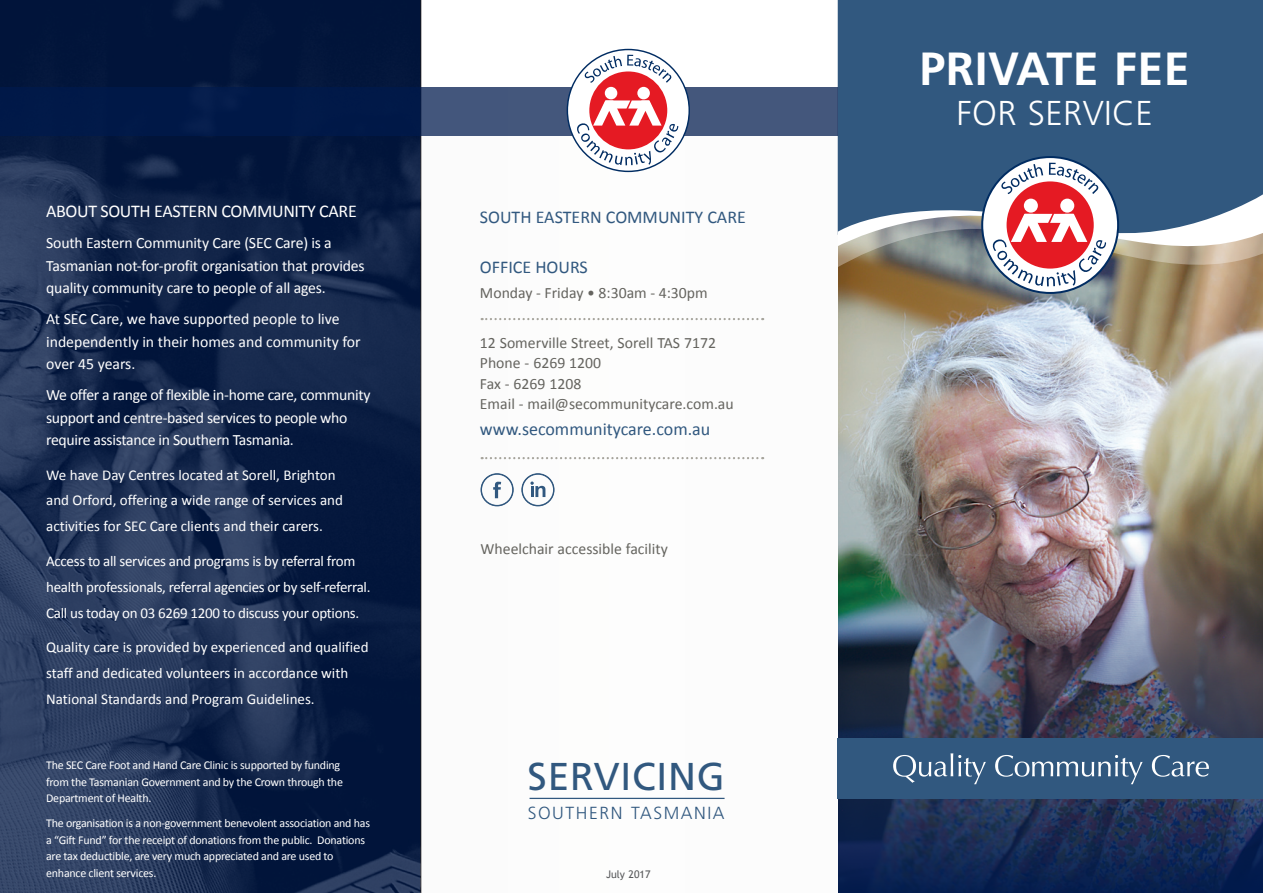
<style>
.page{position:relative;width:1263px;height:893px;background:#fff}
.page>*{position:absolute;margin:0;border:0;box-sizing:border-box;transform-origin:0 0}
.t1{font:700 46.5px "Frutiger";letter-spacing:.01em;color:#fff}
.t2{font:38.85px "Frutiger";letter-spacing:.02em;color:#31587f}
.t3{font:300 34.5px "Frutiger";letter-spacing:.01em;color:#fff}
.t4{font:18px "Calibri";color:#31587f}
.t5{font:18px "Calibri";letter-spacing:-.02em;color:#fff}
.t6{font:300 17.55px "Frutiger";letter-spacing:.09em;color:#31587f}
.t7{font:15.75px/22.5px "Calibri";letter-spacing:-.01em;color:#fff}
.t8{font:15.75px/20.5px "Calibri";color:#65645f}
.t9{font:15px/26px "Calibri";letter-spacing:-.005em;color:#fff}
.t10{font:12px/16.5px "Calibri";letter-spacing:-.02em;color:#fff}
.t11{font:10.5px "Trebuchet MS";color:#57585a}
</style>
<div class="page">
<img style="left:838px;top:286px;width:425px;height:256px">
<img style="left:838px;top:542px;width:425px;height:351px">
<div style="left:838px;top:0;width:425px;height:163px;background:#31587f"></div>
<svg style="left:982px;top:157px;width:136px;height:136px"></svg>
<svg style="left:838px;top:163px;width:425px;height:123px"></svg>
<div style="left:838px;top:739px;width:425px;height:60px;background:#31587f"></div>
<svg style="left:893px;top:753px;width:316px;height:31px"></svg>
<svg style="left:0;top:0;width:421px;height:893px;background:#15284c"></svg>
<svg style="left:0;top:88px;width:838px;height:48px;background:#1c325d"></svg>
<svg style="left:482px;top:318px;width:281px;height:2px"></svg>
<svg style="left:482px;top:457px;width:281px;height:2px"></svg>
<div style="left:567px;top:50px;width:122px;height:121px;background:#fff;border-radius:50%"></div>
<svg style="left:584px;top:55px;width:88px;height:28px"></svg>
<div style="left:589px;top:71px;width:78px;height:78px;background:#e51a23;border-radius:50%"></div>
<div style="left:605px;top:87px;width:12px;height:12px;background:#fff;border-radius:50%"></div>
<div style="left:637px;top:87px;width:13px;height:12px;background:#fff;border-radius:50%"></div>
<svg style="left:576px;top:100px;width:102px;height:65px"></svg>
<svg style="left:480px;top:473px;width:34px;height:33px"></svg>
<svg style="left:521px;top:473px;width:33px;height:33px"></svg>
<hr style="left:529px;top:798px;width:195px;height:1px;background:#31587f">
<p class="t5" style="left:46px;top:200px;width:312px">ABOUT SOUTH EASTERN COMMUNITY CARE</p>
<p class="t7" style="left:46px;top:231px;width:320px">South Eastern Community Care (SEC Care) is a<br>Tasmanian not-for-profit organisation that provides quality community care to people of all ages.</p>
<p class="t7" style="left:46px;top:307px;width:316px">At SEC Care, we have supported people to live independently in their homes and community for over 45 years.</p>
<p class="t7" style="left:46px;top:383px;width:326px">We offer a range of flexible in-home care, community support and centre-based services to people who require assistance in Southern Tasmania.</p>
<p class="t9" style="left:46px;top:461px;width:298px">We have Day Centres located at Sorell, Brighton and Orford, offering a wide range of services and activities for SEC Care clients and their carers.</p>
<p class="t9" style="left:46px;top:547px;width:326px">Access to all services and programs is by referral from health professionals, referral agencies or by self-referral.<br>Call us today on 03 6269 1200 to discuss your options.</p>
<p class="t9" style="left:46px;top:634px;width:324px">Quality care is provided by experienced and qualified staff and dedicated volunteers in accordance with<br>National Standards and Program Guidelines.</p>
<p class="t10" style="left:46px;top:756px;width:298px">The SEC Care Foot and Hand Care Clinic is supported by funding from the Tasmanian Government and by the Crown through the<br>Department of Health.</p>
<p class="t10" style="left:46px;top:814px;width:325px">The organisation is a non-government benevolent association and has a “Gift Fund” for the receipt of donations from the public. Donations are tax deductible, are very much appreciated and are used to enhance client services.</p>
<p class="t4" style="left:480px;top:206px;width:268px">SOUTH EASTERN COMMUNITY CARE</p>
<p class="t4" style="left:480px;top:256px;width:109px">OFFICE HOURS</p>
<p class="t8" style="left:480px;top:282px;width:229px">Monday - Friday • 8:30am - 4:30pm</p>
<p class="t8" style="left:480px;top:331px;width:255px">12 Somerville Street, Sorell TAS 7172<br>Phone - 6269 1200<br>Fax - 6269 1208<br>Email - mail@secommunitycare.com.au</p>
<p class="t4" style="left:480px;top:418px;width:232px">www.secommunitycare.com.au</p>
<p class="t8" style="left:480px;top:537px;width:189px">Wheelchair accessible facility</p>
<h2 class="t2" style="left:527px;top:754px;width:199px">SERVICING</h2>
<p class="t6" style="left:528px;top:803px;width:198px">SOUTHERN TASMANIA</p>
<p class="t11" style="left:606px;top:868px;width:46px">July 2017</p>
<h1 class="t1" style="left:919px;top:41px;width:272px">PRIVATE FEE</h1>
<h3 class="t3" style="left:956px;top:94px;width:198px">FOR SERVICE</h3>
</div>
